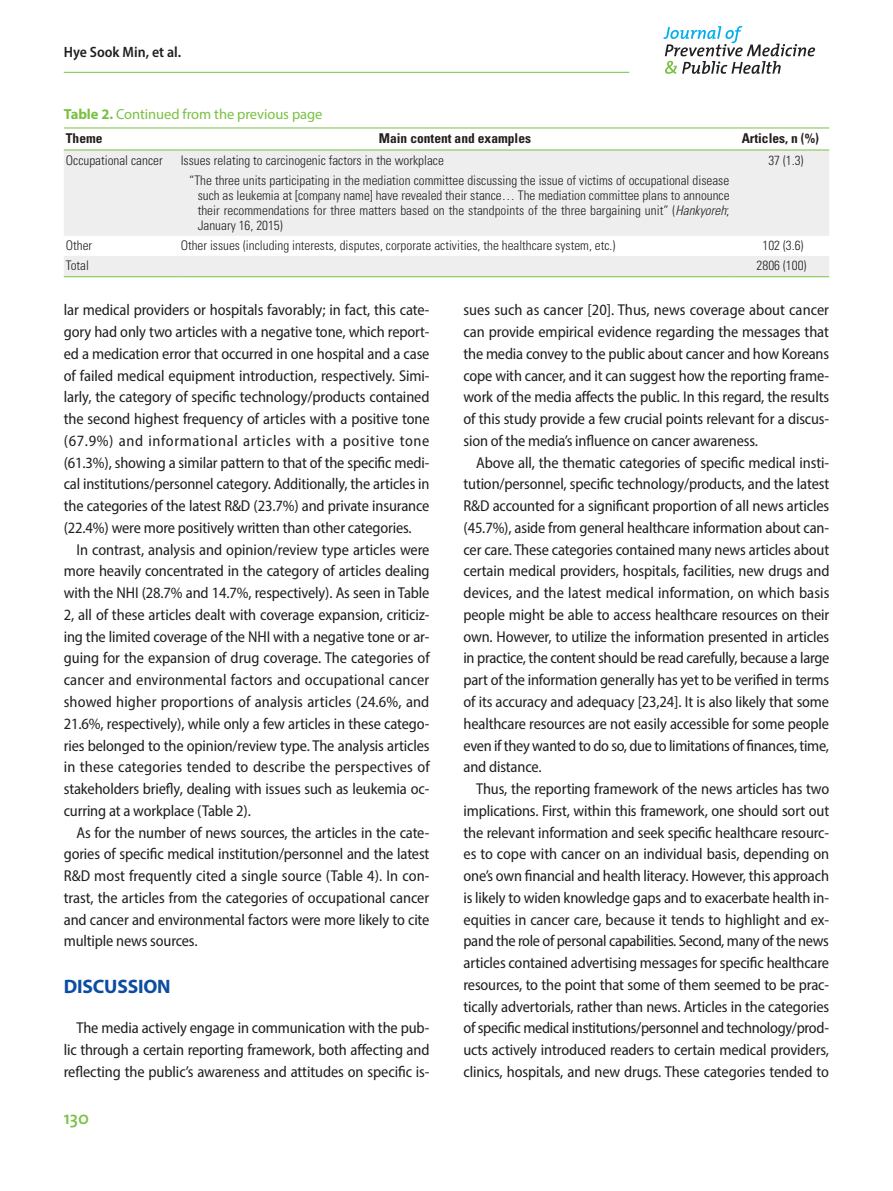
<style>
.page{position:relative;width:893px;height:1191px;background:#fff}
.page>*{position:absolute;margin:0;border:0;box-sizing:border-box;transform-origin:0 0}
.jpmph_대제목{font:700 19.5px "Myriad Pro";letter-spacing:-.01em;color:#0d4da1}
.t1{font:600 18px "The Mix";color:#79c142}
.jpmph_본문{font:semi-condensed 15.75px/21.8px "Myriad Pro";letter-spacing:-.01em;color:#231f20;text-align:justify}
.t2{font:600 semi-condensed 15px "Myriad Pro";color:#231f20}
.jpmph_표그림캡션{font:14.55px "Myriad Pro";letter-spacing:-.005em;color:#79c142}
.jpmph_표머리{font:700 condensed 13.5px "Univers LT Std";color:#231f20}
.jpmph_표본문{font:300 condensed 13.2px/15px "Univers LT Std";color:#231f20;text-align:justify}
.s1{font-weight:700}
.s2{font-style:italic}
</style>
<div class="page">
<hr style="left:64px;top:72px;width:565px;height:1px;background:#79c142">
<svg style="left:663px;top:26px;width:152px;height:48px"></svg>
<svg style="left:64px;top:149px;width:765px;height:1px"></svg>
<svg style="left:64px;top:151px;width:765px;height:125px;fill:#eeeeef"></svg>
<hr style="left:64px;top:128px;width:115px;height:1px;background:#79c142">
<hr style="left:179px;top:128px;width:552px;height:1px;background:#79c142">
<hr style="left:731px;top:128px;width:98px;height:1px;background:#79c142">
<hr style="left:64px;top:150px;width:115px;height:1px;background:#79c142">
<hr style="left:179px;top:150px;width:552px;height:1px;background:#79c142">
<hr style="left:731px;top:150px;width:98px;height:1px;background:#79c142">
<hr style="left:64px;top:276px;width:115px;height:1px;background:#79c142">
<hr style="left:179px;top:276px;width:552px;height:1px;background:#79c142">
<hr style="left:731px;top:276px;width:98px;height:1px;background:#79c142">
<p class="t2" style="left:64px;top:42px;width:119px">Hye Sook Min, et al.</p>
<p class="jpmph_표그림캡션" style="left:64px;top:105px;width:260px"><span class="s1">Table 2.</span> Continued from the previous page</p>
<p class="jpmph_표머리" style="left:66px;top:130px;width:38px">Theme</p>
<p class="jpmph_표머리" style="left:379px;top:130px;width:154px">Main content and examples</p>
<p class="jpmph_표머리" style="left:742px;top:130px;width:79px">Articles, n (%)</p>
<p class="jpmph_표본문" style="left:66px;top:153px;width:98px">Occupational cancer</p>
<p class="jpmph_표본문" style="left:181px;top:153px;width:265px">Issues relating to carcinogenic factors in the workplace</p>
<p class="jpmph_표본문" style="left:768px;top:153px;width:37px">37 (1.3)</p>
<p class="jpmph_표본문" style="left:198px;top:173px;width:533px;text-indent:-9px">“The three units participating in the mediation committee discussing the issue of victims of occupational disease such as leukemia at [company name] have revealed their stance… The mediation committee plans to announce their recommendations for three matters based on the standpoints of the three bargaining unit” (<span class="s2">Hankyoreh</span>; January 16, 2015)</p>
<p class="jpmph_표본문" style="left:66px;top:238px;width:28px">Other</p>
<p class="jpmph_표본문" style="left:181px;top:238px;width:436px">Other issues (including interests, disputes, corporate activities, the healthcare system, etc.)</p>
<p class="jpmph_표본문" style="left:762px;top:238px;width:43px">102 (3.6)</p>
<p class="jpmph_표본문" style="left:66px;top:258px;width:25px">Total</p>
<p class="jpmph_표본문" style="left:757px;top:258px;width:51px">2806 (100)</p>
<p class="jpmph_본문" style="left:64px;top:299px;width:367px">lar medical providers or hospitals favorably; in fact, this cate&shy;gory had only two articles with a negative tone, which report&shy;ed a medication error that occurred in one hospital and a case of failed medical equipment introduction, respectively. Simi&shy;larly, the category of specific technology/products contained the second highest frequency of articles with a positive tone (67.9%) and informational articles with a positive tone (61.3%), showing a similar pattern to that of the specific medi&shy;cal institutions/personnel category. Additionally, the articles in the categories of the latest R&amp;D (23.7%) and private insurance (22.4%) were more positively written than other categories.</p>
<p class="jpmph_본문" style="left:64px;top:538px;width:367px;text-indent:13px">In contrast, analysis and opinion/review type articles were more heavily concentrated in the category of articles dealing with the NHI (28.7% and 14.7%, respectively). As seen in Table 2, all of these articles dealt with coverage expansion, criticiz&shy;ing the limited coverage of the NHI with a negative tone or ar&shy;guing for the expansion of drug coverage. The categories of cancer and environmental factors and occupational cancer showed higher proportions of analysis articles (24.6%, and 21.6%, respectively), while only a few articles in these catego&shy;ries belonged to the opinion/review type. The analysis articles in these categories tended to describe the perspectives of stakeholders briefly, dealing with issues such as leukemia oc&shy;curring at a workplace (Table 2).</p>
<p class="jpmph_본문" style="left:64px;top:821px;width:367px;text-indent:13px">As for the number of news sources, the articles in the cate&shy;gories of specific medical institution/personnel and the latest R&amp;D most frequently cited a single source (Table 4). In con&shy;trast, the articles from the categories of occupational cancer and cancer and environmental factors were more likely to cite multiple news sources.</p>
<p class="jpmph_대제목" style="left:64px;top:973px;width:108px">DISCUSSION</p>
<p class="jpmph_본문" style="left:64px;top:1017px;width:367px;text-indent:13px">The media actively engage in communication with the pub&shy;lic through a certain reporting framework, both affecting and reflecting the public’s awareness and attitudes on specific is-</p>
<p class="t1" style="left:64px;top:1103px;width:27px">130</p>
<p class="jpmph_본문" style="left:463px;top:299px;width:367px">sues such as cancer [20]. Thus, news coverage about cancer can provide empirical evidence regarding the messages that the media convey to the public about cancer and how Koreans cope with cancer, and it can suggest how the reporting frame&shy;work of the media affects the public. In this regard, the results of this study provide a few crucial points relevant for a discus&shy;sion of the media’s influence on cancer awareness.</p>
<p class="jpmph_본문" style="left:463px;top:451px;width:367px;text-indent:13px">Above all, the thematic categories of specific medical insti&shy;tution/personnel, specific technology/products, and the latest R&amp;D accounted for a significant proportion of all news articles (45.7%), aside from general healthcare information about can&shy;cer care. These categories contained many news articles about certain medical providers, hospitals, facilities, new drugs and devices, and the latest medical information, on which basis people might be able to access healthcare resources on their own. However, to utilize the information presented in articles in practice, the content should be read carefully, because a large part of the information generally has yet to be verified in terms of its accuracy and adequacy [23,24]. It is also likely that some healthcare resources are not easily accessible for some people even if they wanted to do so, due to limitations of finances, time, and distance.</p>
<p class="jpmph_본문" style="left:463px;top:777px;width:367px;text-indent:13px">Thus, the reporting framework of the news articles has two implications. First, within this framework, one should sort out the relevant information and seek specific healthcare resourc&shy;es to cope with cancer on an individual basis, depending on one’s own financial and health literacy. However, this approach is likely to widen knowledge gaps and to exacerbate health in&shy;equities in cancer care, because it tends to highlight and ex&shy;pand the role of personal capabilities. Second, many of the news articles contained advertising messages for specific healthcare resources, to the point that some of them seemed to be prac&shy;tically advertorials, rather than news. Articles in the categories of specific medical institutions/personnel and technology/prod&shy;ucts actively introduced readers to certain medical providers, clinics, hospitals, and new drugs. These categories tended to</p>
</div>
